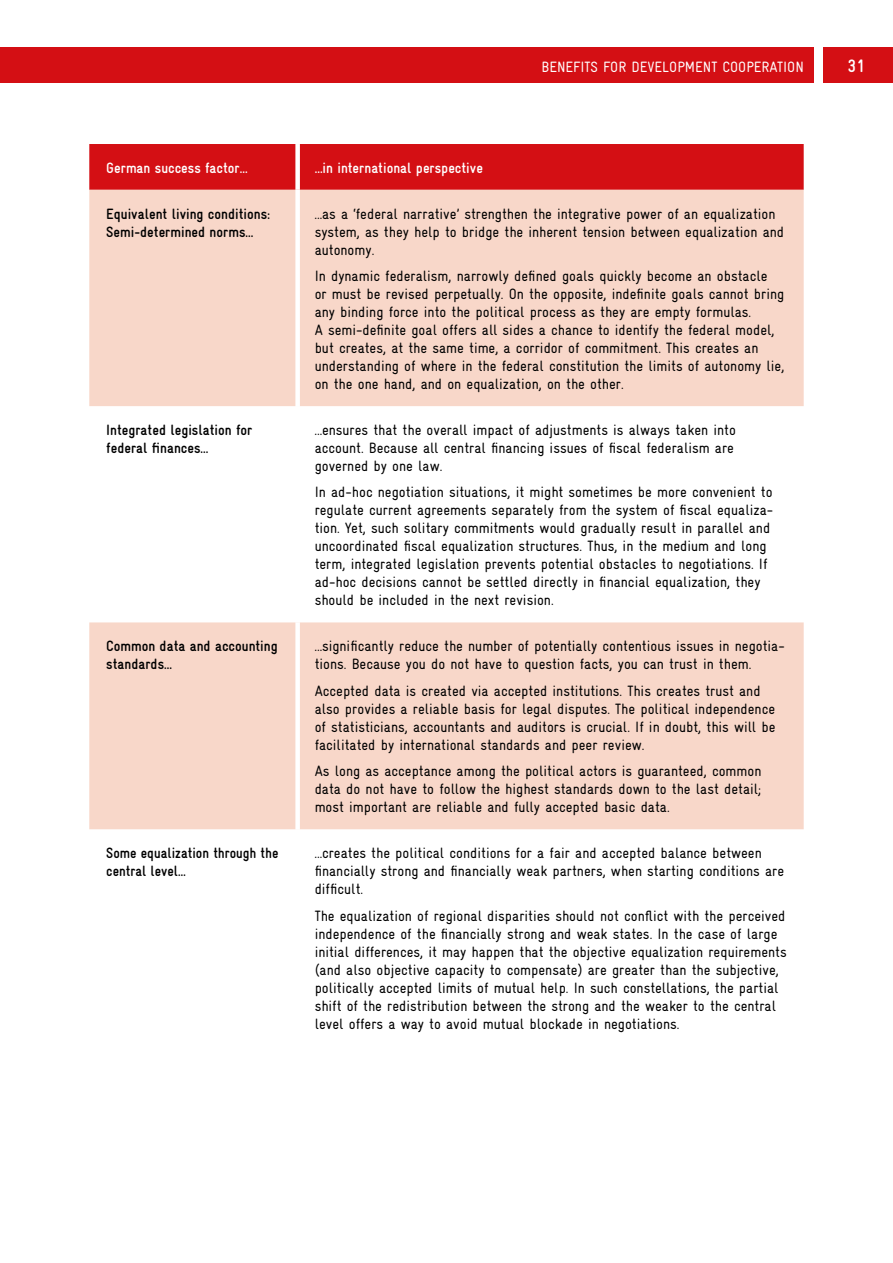
<style>
.page{position:relative;width:893px;height:1263px;background:#fff}
.page>*{position:absolute;margin:0;border:0;box-sizing:border-box;transform-origin:0 0}
.t1{font:700 condensed 18px "GIZ Gravur Pro";color:#fff}
.t2{font:condensed 15px/18px "GIZ Gravur Pro";color:#000}
.t3{font:700 condensed 15px/18px "GIZ Gravur Pro";color:#000}
.t4{font:700 condensed 15px "GIZ Gravur Pro";color:#fff}
.t5{font:condensed 15px "GIZ Gravur Pro";color:#fff}
</style>
<div class="page">
<div style="left:0;top:47px;width:814px;height:36px;background:#d40f14"></div>
<div style="left:823px;top:47px;width:70px;height:36px;background:#d40f14"></div>
<div style="left:89px;top:144px;width:715px;height:46px;background:#d40f14"></div>
<svg style="left:89px;top:190px;width:715px;height:639px;fill:#f8d7c9"></svg>
<div style="left:295px;top:144px;width:5px;height:46px;background:#fff"></div>
<div style="left:295px;top:190px;width:5px;height:216px;background:#fff"></div>
<div style="left:295px;top:406px;width:5px;height:216px;background:#fff"></div>
<div style="left:295px;top:622px;width:5px;height:207px;background:#fff"></div>
<p class="t5" style="left:541px;top:58px;width:264px">BENEFITS FOR DEVELOPMENT COOPERATION</p>
<p class="t1" style="left:847px;top:55px;width:19px">31</p>
<p class="t4" style="left:106px;top:159px;width:143px">German success factor…</p>
<p class="t4" style="left:315px;top:159px;width:170px">…in international perspective</p>
<p class="t3" style="left:106px;top:204px;width:165px">Equivalent living conditions:<br>Semi-determined norms…</p>
<p class="t2" style="left:315px;top:204px;width:471px">…as a ‘federal narrative’ strengthen the integrative power of an equalization system, as they help to bridge the inherent tension between equalization and autonomy.</p>
<p class="t2" style="left:315px;top:267px;width:471px">In dynamic federalism, narrowly defined goals quickly become an obstacle<br>or must be revised perpetually. On the opposite, indefinite goals cannot bring any binding force into the political process as they are empty formulas.<br>A semi-definite goal offers all sides a chance to identify the federal model, but creates, at the same time, a corridor of commitment. This creates an understanding of where in the federal constitution the limits of autonomy lie, on the one hand, and on equalization, on the other.</p>
<p class="t3" style="left:106px;top:421px;width:148px">Integrated legislation for federal finances…</p>
<p class="t2" style="left:315px;top:421px;width:423px">…ensures that the overall impact of adjustments is always taken into account. Because all central financing issues of fiscal federalism are governed by one law.</p>
<p class="t2" style="left:315px;top:483px;width:460px">In ad-hoc negotiation situations, it might sometimes be more convenient to regulate current agreements separately from the system of fiscal equaliza&shy;tion. Yet, such solitary commitments would gradually result in parallel and uncoordinated fiscal equalization structures. Thus, in the medium and long term, integrated legislation prevents potential obstacles to negotiations. If ad-hoc decisions cannot be settled directly in financial equalization, they should be included in the next revision.</p>
<p class="t3" style="left:106px;top:637px;width:173px">Common data and accounting standards…</p>
<p class="t2" style="left:315px;top:637px;width:472px">…significantly reduce the number of potentially contentious issues in negotia&shy;tions. Because you do not have to question facts, you can trust in them.</p>
<p class="t2" style="left:315px;top:681px;width:462px">Accepted data is created via accepted institutions. This creates trust and also provides a reliable basis for legal disputes. The political independence of statisticians, accountants and auditors is crucial. If in doubt, this will be facilitated by international standards and peer review.</p>
<p class="t2" style="left:315px;top:762px;width:448px;text-align:justify">As long as acceptance among the political actors is guaranteed, common data do not have to follow the highest standards down to the last detail; most important are reliable and fully accepted basic data.</p>
<p class="t3" style="left:106px;top:844px;width:174px">Some equalization through the central level…</p>
<p class="t2" style="left:315px;top:844px;width:471px">…creates the political conditions for a fair and accepted balance between financially strong and financially weak partners, when starting conditions are difficult.</p>
<p class="t2" style="left:315px;top:906px;width:473px">The equalization of regional disparities should not conflict with the perceived independence of the financially strong and weak states. In the case of large initial differences, it may happen that the objective equalization requirements (and also objective capacity to compensate) are greater than the subjective, politically accepted limits of mutual help. In such constellations, the partial shift of the redistribution between the strong and the weaker to the central level offers a way to avoid mutual blockade in negotiations.</p>
</div>
